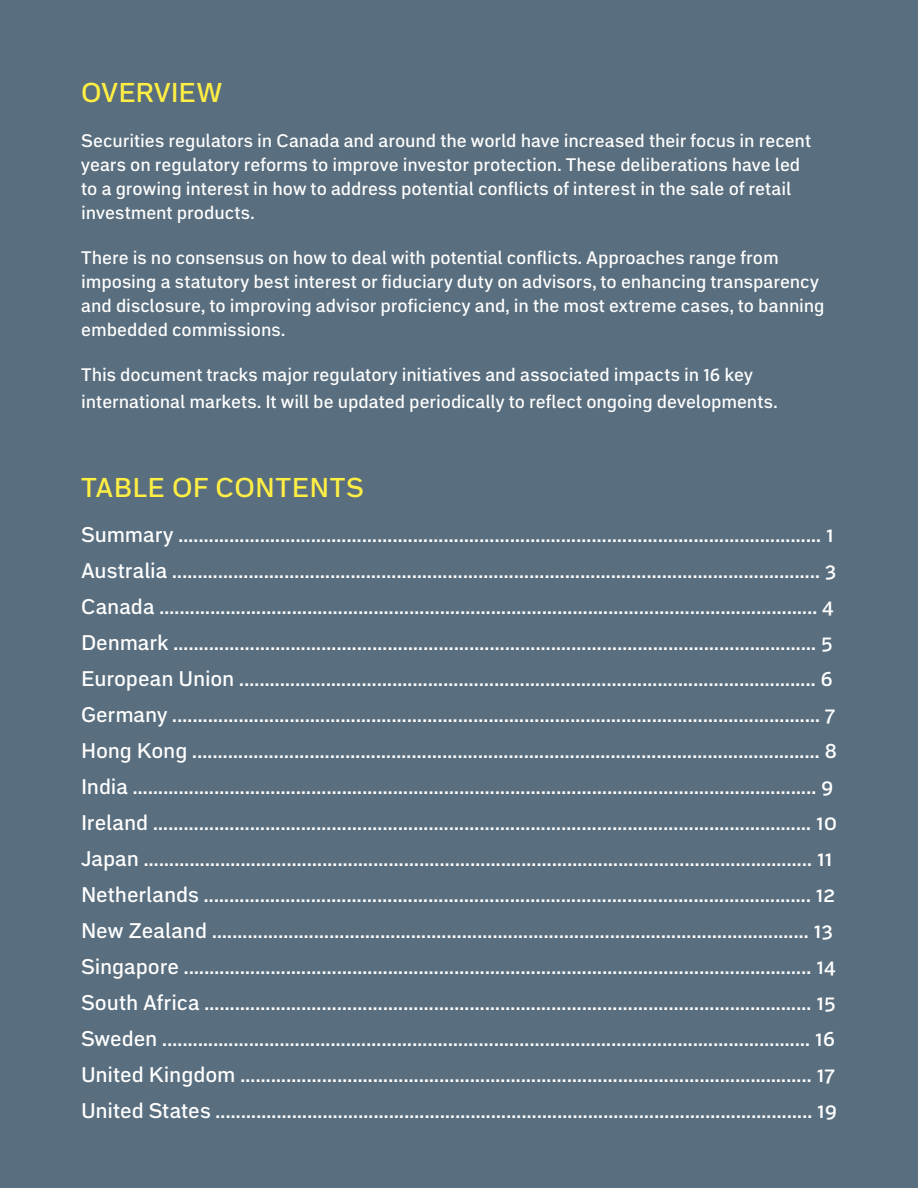
<style>
.page{position:relative;width:918px;height:1188px;background:#596e7e}
.page>*{position:absolute;margin:0;border:0;box-sizing:border-box;transform-origin:0 0}
.TABLE_OF_CONTENTS_HE{font:500 27px "Embarcadero MVB Pro";letter-spacing:.01em;color:#ffef44}
.TABLE_OF_CONTENTS_HE-2{font:500 27px "Embarcadero MVB Pro";letter-spacing:-.01em;color:#ffef44}
.TABLE_OF_CONTENTS_IT{font:500 21px "Embarcadero MVB Pro";letter-spacing:-.005em;color:#fff}
.t1{font:500 18px/24px "Embarcadero MVB Pro";color:#fff}
</style>
<div class="page">
<p class="TABLE_OF_CONTENTS_HE-2" style="left:81px;top:73px;width:143px">OVERVIEW</p>
<p class="t1" style="left:81px;top:128px;width:731px">Securities regulators in Canada and around the world have increased their focus in recent years on regulatory reforms to improve investor protection. These deliberations have led to a growing interest in how to address potential conflicts of interest in the sale of retail investment products.</p>
<p class="t1" style="left:81px;top:245px;width:745px">There is no consensus on how to deal with potential conflicts. Approaches range from imposing a statutory best interest or fiduciary duty on advisors, to enhancing transparency and disclosure, to improving advisor proficiency and, in the most extreme cases, to banning embedded commissions.</p>
<p class="t1" style="left:81px;top:360px;width:698px;line-height:27px">This document tracks major regulatory initiatives and associated impacts in 16 key international markets. It will be updated periodically to reflect ongoing developments.</p>
<p class="TABLE_OF_CONTENTS_HE" style="left:81px;top:468px;width:284px">TABLE OF CONTENTS</p>
<p class="TABLE_OF_CONTENTS_IT" style="left:81px;top:520px;width:755px">Summary .............................................................................................................................. 1</p>
<p class="TABLE_OF_CONTENTS_IT" style="left:81px;top:556px;width:757px">Australia ............................................................................................................................... 3</p>
<p class="TABLE_OF_CONTENTS_IT" style="left:81px;top:592px;width:755px">Canada ................................................................................................................................. 4</p>
<p class="TABLE_OF_CONTENTS_IT" style="left:81px;top:628px;width:754px">Denmark .............................................................................................................................. 5</p>
<p class="TABLE_OF_CONTENTS_IT" style="left:81px;top:664px;width:753px">European Union ................................................................................................................. 6</p>
<p class="TABLE_OF_CONTENTS_IT" style="left:81px;top:700px;width:756px">Germany ............................................................................................................................... 7</p>
<p class="TABLE_OF_CONTENTS_IT" style="left:81px;top:736px;width:758px">Hong Kong ........................................................................................................................... 8</p>
<p class="TABLE_OF_CONTENTS_IT" style="left:81px;top:772px;width:754px">India ...................................................................................................................................... 9</p>
<p class="TABLE_OF_CONTENTS_IT" style="left:81px;top:808px;width:758px">Ireland ................................................................................................................................. 10</p>
<p class="TABLE_OF_CONTENTS_IT" style="left:81px;top:844px;width:753px">Japan ................................................................................................................................... 11</p>
<p class="TABLE_OF_CONTENTS_IT" style="left:81px;top:880px;width:756px">Netherlands ....................................................................................................................... 12</p>
<p class="TABLE_OF_CONTENTS_IT" style="left:81px;top:916px;width:754px">New Zealand ..................................................................................................................... 13</p>
<p class="TABLE_OF_CONTENTS_IT" style="left:81px;top:952px;width:757px">Singapore ........................................................................................................................... 14</p>
<p class="TABLE_OF_CONTENTS_IT" style="left:81px;top:988px;width:756px">South Africa ....................................................................................................................... 15</p>
<p class="TABLE_OF_CONTENTS_IT" style="left:81px;top:1024px;width:756px">Sweden ............................................................................................................................... 16</p>
<p class="TABLE_OF_CONTENTS_IT" style="left:81px;top:1060px;width:756px">United Kingdom ................................................................................................................ 17</p>
<p class="TABLE_OF_CONTENTS_IT" style="left:81px;top:1096px;width:758px">United States ..................................................................................................................... 19</p>
</div>
